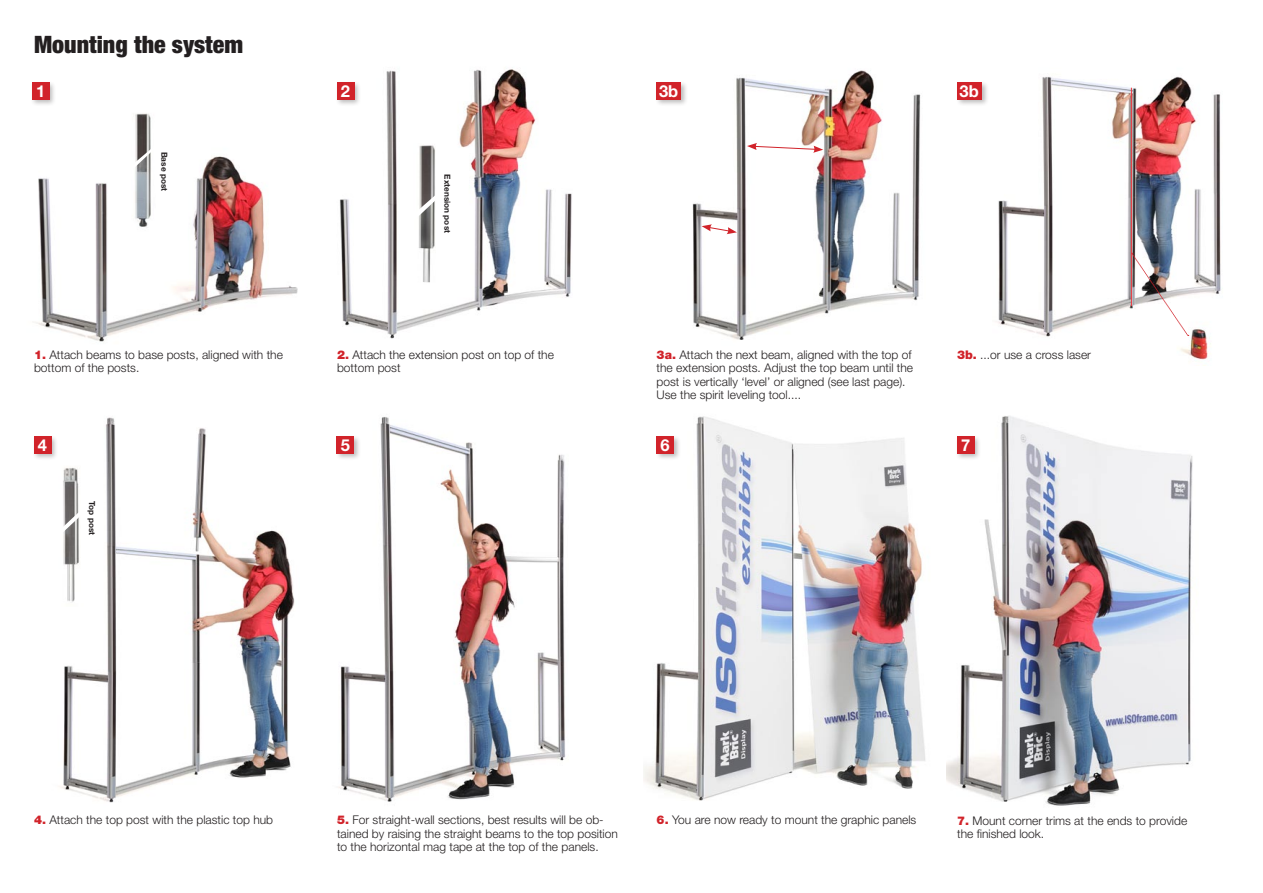
<style>
.page{position:relative;width:1263px;height:893px;background:#fff}
.page>*{position:absolute;margin:0;border:0;box-sizing:border-box;transform-origin:0 0}
.t1{font:900 condensed 24px "Helvetica Neue";color:#231f20}
.t2{font:700 16.5px "Helvetica Neue";color:#fff}
.t3{font:300 12px/13.5px "Helvetica Neue";color:#231f20}
.t4{font:700 8.25px "Helvetica Neue";color:#231f20}
.s1{font-weight:900;color:#d1232a}
</style>
<div class="page">
<img style="left:998px;top:76px;width:223px;height:284px">
<hr style="left:1131px;top:88px;width:1px;height:218px;background:#ee3a41">
<svg style="left:1131px;top:253px;width:58px;height:83px"></svg>
<img style="left:339px;top:69px;width:233px;height:270px">
<img style="left:35px;top:156px;width:263px;height:186px">
<img style="left:61px;top:417px;width:234px;height:386px">
<img style="left:947px;top:416px;width:246px;height:390px">
<img style="left:643px;top:416px;width:282px;height:385px">
<img style="left:338px;top:417px;width:228px;height:385px">
<div style="left:31px;top:80px;width:45px;height:35px;background:#231f20;opacity:.3"></div>
<div style="left:32px;top:82px;width:17px;height:17px;background:#d1232a"></div>
<img style="left:61px;top:466px;width:23px;height:47px">
<img style="left:61px;top:513px;width:23px;height:93px">
<div style="left:335px;top:80px;width:46px;height:35px;background:#231f20;opacity:.3"></div>
<div style="left:337px;top:82px;width:17px;height:17px;background:#d1232a"></div>
<div style="left:32px;top:434px;width:46px;height:35px;background:#231f20;opacity:.3"></div>
<div style="left:34px;top:436px;width:17px;height:17px;background:#d1232a"></div>
<div style="left:335px;top:434px;width:46px;height:35px;background:#231f20;opacity:.3"></div>
<div style="left:337px;top:436px;width:17px;height:17px;background:#d1232a"></div>
<div style="left:655px;top:434px;width:46px;height:35px;background:#231f20;opacity:.3"></div>
<div style="left:657px;top:436px;width:17px;height:17px;background:#d1232a"></div>
<img style="left:692px;top:70px;width:229px;height:270px">
<img style="left:414px;top:144px;width:25px;height:53px">
<img style="left:414px;top:197px;width:25px;height:87px">
<img style="left:135px;top:113px;width:16px;height:35px">
<img style="left:132px;top:148px;width:24px;height:83px">
<div style="left:955px;top:434px;width:46px;height:35px;background:#231f20;opacity:.3"></div>
<div style="left:957px;top:436px;width:17px;height:17px;background:#d1232a"></div>
<svg style="left:702px;top:224px;width:35px;height:10px"></svg>
<svg style="left:747px;top:143px;width:76px;height:10px"></svg>
<div style="left:956px;top:80px;width:54px;height:35px;background:#231f20;opacity:.3"></div>
<div style="left:957px;top:82px;width:24px;height:17px;background:#d1232a"></div>
<div style="left:655px;top:80px;width:54px;height:35px;background:#231f20;opacity:.3"></div>
<div style="left:657px;top:82px;width:24px;height:17px;background:#d1232a"></div>
<p class="t1" style="left:34px;top:30px;width:211px">Mounting the system</p>
<p class="t2" style="left:36px;top:81px;width:11px">1</p>
<p class="t4" style="left:170px;top:152px;width:41px;rotate:90deg">Base post</p>
<p class="t2" style="left:341px;top:81px;width:11px">2</p>
<p class="t4" style="left:452px;top:174px;width:60px;rotate:90deg">Extension post</p>
<p class="t2" style="left:659px;top:81px;width:21px">3b</p>
<p class="t2" style="left:960px;top:81px;width:21px">3b</p>
<p class="t3" style="left:34px;top:347px;width:250px"><span class="s1">1.</span> Attach beams to base posts, aligned with the bottom of the posts.</p>
<p class="t3" style="left:657px;top:347px;width:258px"><span class="s1">3a.</span> Attach the next beam, aligned with the top of the extension posts. Adjust the top beam until the post is vertically ‘level’ or aligned (see last page).<br>Use the spirit leveling tool....</p>
<p class="t3" style="left:957px;top:347px;width:135px"><span class="s1">3b.</span> ...or use a cross laser</p>
<p class="t3" style="left:337px;top:347px;width:218px"><span class="s1">2.</span> Attach the extension post on top of the bottom post</p>
<p class="t2" style="left:38px;top:435px;width:11px">4</p>
<p class="t2" style="left:341px;top:435px;width:11px">5</p>
<p class="t2" style="left:660px;top:435px;width:11px">6</p>
<p class="t4" style="left:97px;top:501px;width:35px;rotate:90deg">Top post</p>
<p class="t2" style="left:961px;top:435px;width:11px">7</p>
<p class="t3" style="left:34px;top:813px;width:241px"><span class="s1">4.</span> Attach the top post with the plastic top hub</p>
<p class="t3" style="left:337px;top:813px;width:282px"><span class="s1">5.</span> For straight-wall sections, best results will be ob&shy;tained by raising the straight beams to the top position to the horizontal mag tape at the top of the panels.</p>
<p class="t3" style="left:957px;top:813px;width:232px"><span class="s1">7.</span> Mount corner trims at the ends to provide the finished look.</p>
<p class="t3" style="left:657px;top:813px;width:261px"><span class="s1">6.</span> You are now ready to mount the graphic panels</p>
</div>
